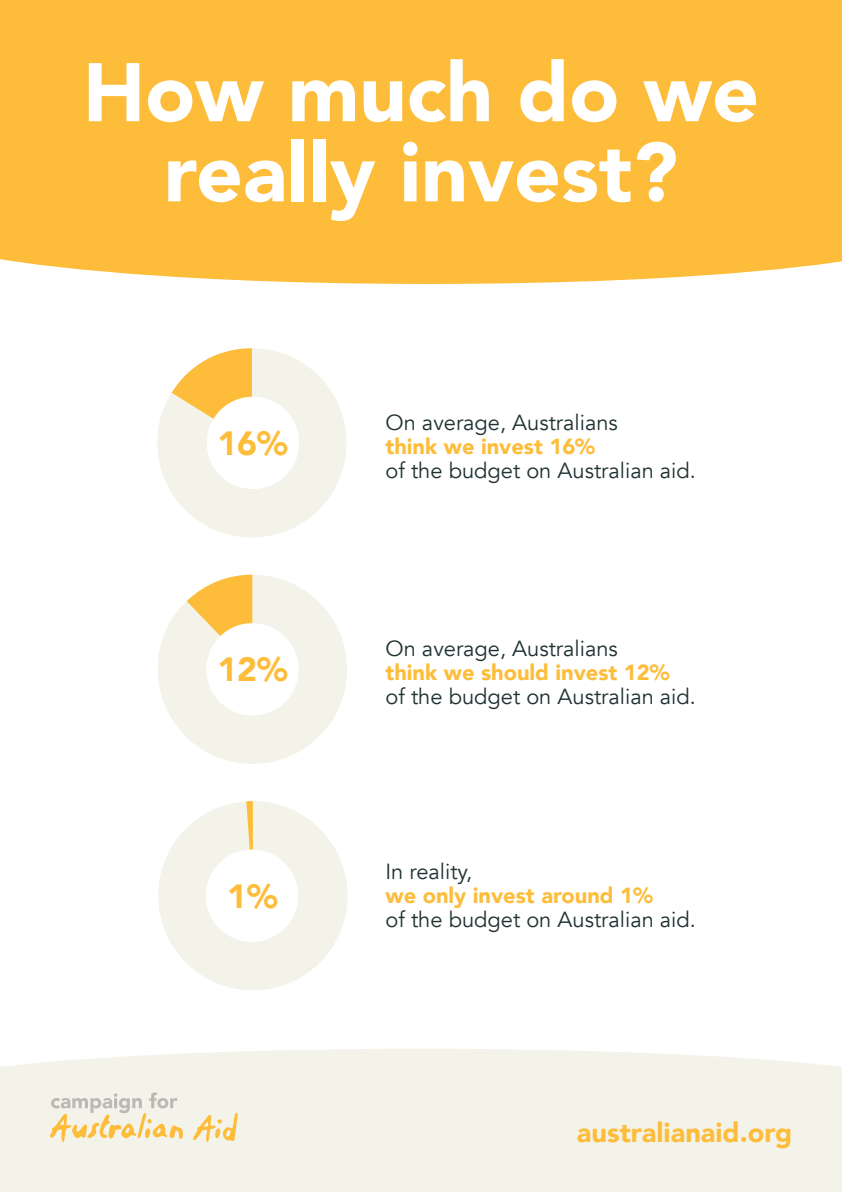
<style>
.page{position:relative;width:842px;height:1192px;background:#fff}
.page>*{position:absolute;margin:0;border:0;box-sizing:border-box;transform-origin:0 0}
.t1{font:900 82.1px/80.1px "Avenir";color:#fff;text-align:center}
.t2{font:900 33.55px "Avenir";color:#fdbd3b}
.t3{font:900 27.2px "Avenir";color:#fdbd3b}
.t4{font:21.85px "Avenir";color:#203232}
.t5{font:900 21.85px "Avenir";color:#fdbd3b}
</style>
<div class="page">
<div style="left:0;top:0;width:842px;height:284px;background:#fdbd3b"></div>
<div style="left:0;top:1049px;width:842px;height:143px;background:#f4f3ea"></div>
<svg style="left:157px;top:348px;width:190px;height:190px"></svg>
<div style="left:207px;top:397px;width:92px;height:92px;background:#fff;border-radius:50%"></div>
<svg style="left:158px;top:575px;width:189px;height:189px"></svg>
<div style="left:206px;top:623px;width:93px;height:92px;background:#fff;border-radius:50%"></div>
<svg style="left:158px;top:801px;width:190px;height:189px"></svg>
<div style="left:206px;top:850px;width:92px;height:92px;background:#fff;border-radius:50%"></div>
<svg style="left:49px;top:1092px;width:135px;height:51px;background:#efe3c7"></svg>
<svg style="left:192px;top:1113px;width:46px;height:29px"></svg>
<h1 class="t1" style="left:83px;top:50px;width:678px">How much do we really invest?</h1>
<h2 class="t2" style="left:217px;top:414px;width:72px">16%</h2>
<h2 class="t2" style="left:217px;top:641px;width:72px">12%</h2>
<h2 class="t2" style="left:227px;top:867px;width:52px">1%</h2>
<p class="t4" style="left:385px;top:409px;width:234px">On average, Australians</p>
<p class="t5" style="left:385px;top:427px;width:211px">think we invest 16%</p>
<p class="t4" style="left:385px;top:457px;width:312px">of the budget on Australian aid.</p>
<p class="t4" style="left:385px;top:636px;width:234px">On average, Australians</p>
<p class="t5" style="left:385px;top:654px;width:286px">think we should invest 12%</p>
<p class="t4" style="left:385px;top:684px;width:312px">of the budget on Australian aid.</p>
<p class="t4" style="left:385px;top:859px;width:88px">In reality,</p>
<p class="t5" style="left:385px;top:877px;width:269px">we only invest around 1%</p>
<p class="t4" style="left:385px;top:907px;width:312px">of the budget on Australian aid.</p>
<p class="t3" style="left:577px;top:1109px;width:217px">australianaid.org</p>
</div>
